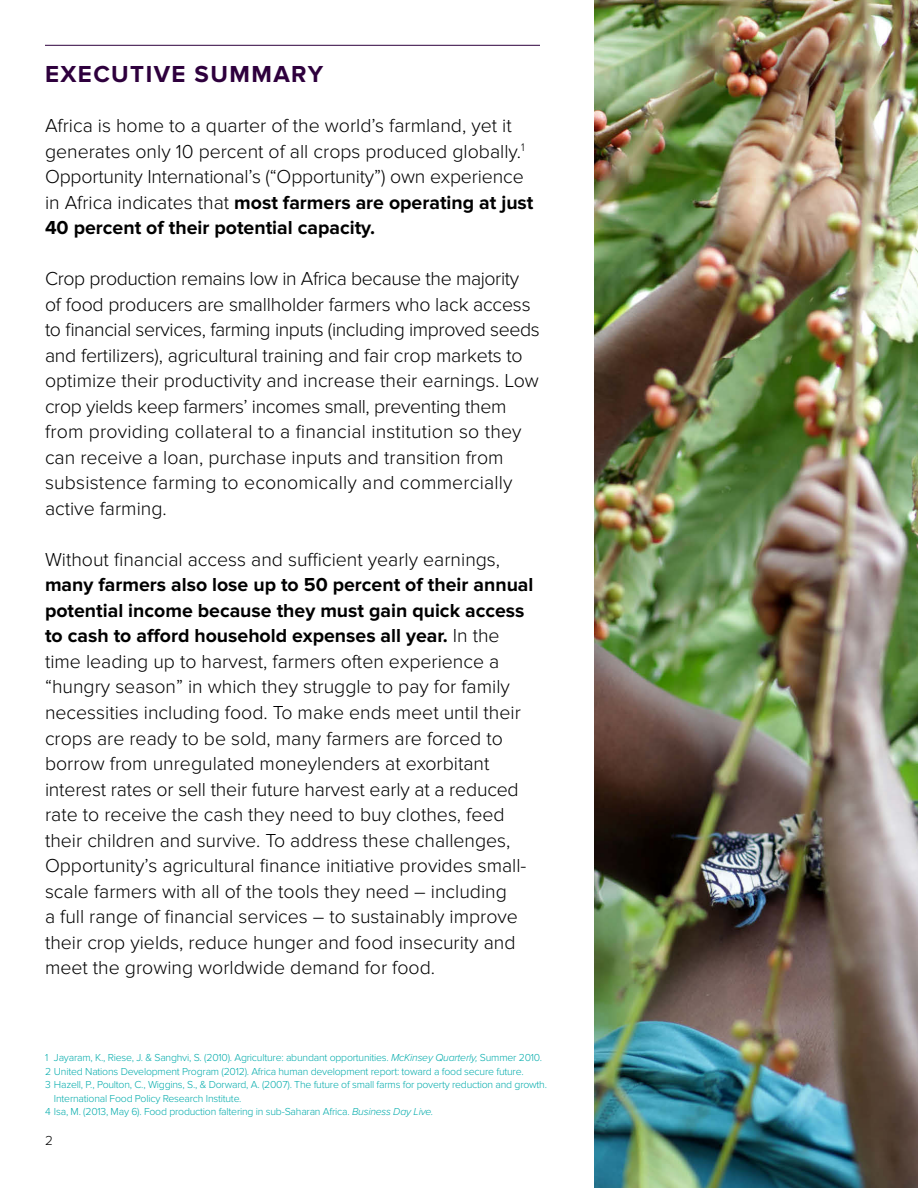
<style>
.page{position:relative;width:918px;height:1188px;background:#fff}
.page>*{position:absolute;margin:0;border:0;box-sizing:border-box;transform-origin:0 0}
.t1{font:700 24px "Proxima Nova";letter-spacing:.06em;color:#2e003d}
.t2{font:300 19.5px/25.5px "Proxima Nova";color:#000}
.t3{font:300 19.5px "Proxima Nova";letter-spacing:-.02em;color:#000}
.t4{font:300 13.5px "Proxima Nova";color:#000}
.t5{font:300 10.5px "Proxima Nova";letter-spacing:-.02em;color:#00abab}
.s1{font-weight:700}
.s2{font-style:italic}
</style>
<div class="page">
<img style="left:594px;top:0;width:324px;height:1188px">
<hr style="left:45px;top:45px;width:495px;height:1px;background:#2e003d">
<p class="t1" style="left:45px;top:60px;width:280px">EXECUTIVE SUMMARY</p>
<p class="t2" style="left:45px;top:113px;width:490px">Africa is home to a quarter of the world’s farmland, yet it generates only 10 percent of all crops produced globally.<sup>1<br></sup>Opportunity International’s (“Opportunity”) own experience in Africa indicates that <span class="s1">most farmers are operating at just 40 percent of their potential capacity.</span></p>
<p class="t3" style="left:45px;top:268px;width:476px">Crop production remains low in Africa because the majority</p>
<p class="t2" style="left:45px;top:292px;width:496px">of food producers are smallholder farmers who lack access to financial services, farming inputs (including improved seeds and fertilizers), agricultural training and fair crop markets to optimize their productivity and increase their earnings. Low crop yields keep farmers’ incomes small, preventing them from providing collateral to a financial institution so they can receive a loan, purchase inputs and transition from subsistence farming to economically and commercially active farming.</p>
<p class="t2" style="left:45px;top:547px;width:490px">Without financial access and sufficient yearly earnings, <span class="s1">many farmers also lose up to 50 percent of their annual potential income because they must gain quick access to cash to afford household expenses all year.</span> In the time leading up to harvest, farmers often experience a “hungry season” in which they struggle to pay for family necessities including food. To make ends meet until their crops are ready to be sold, many farmers are forced to borrow from unregulated moneylenders at exorbitant</p>
<p class="t2" style="left:45px;top:777px;width:483px">interest rates or sell their future harvest early at a reduced rate to receive the cash they need to buy clothes, feed their children and survive. To address these challenges, Opportunity’s agricultural finance initiative provides small&shy;scale farmers with all of the tools they need – including<br>a full range of financial services – to sustainably improve their crop yields, reduce hunger and food insecurity and meet the growing worldwide demand for food.</p>
<p class="t5" style="left:45px;top:1052px;width:499px">1 Jayaram, K., Riese, J. &amp; Sanghvi, S. (2010). Agriculture: abundant opportunities. <span class="s2">McKinsey Quarterly,</span> Summer 2010.</p>
<p class="t5" style="left:45px;top:1065px;width:480px">2 United Nations Development Program (2012). Africa human development report: toward a food secure future.</p>
<p class="t5" style="left:45px;top:1079px;width:504px">3 Hazell, P., Poulton, C., Wiggins, S., &amp; Dorward, A. (2007). The future of small farms for poverty reduction and growth.</p>
<p class="t5" style="left:54px;top:1092px;width:189px">International Food Policy Research Institute.</p>
<p class="t5" style="left:45px;top:1106px;width:390px">4 Isa, M. (2013, May 6). Food production faltering in sub-Saharan Africa. <span class="s2">Business Day Live.</span></p>
<p class="t4" style="left:45px;top:1132px;width:9px">2</p>
</div>
